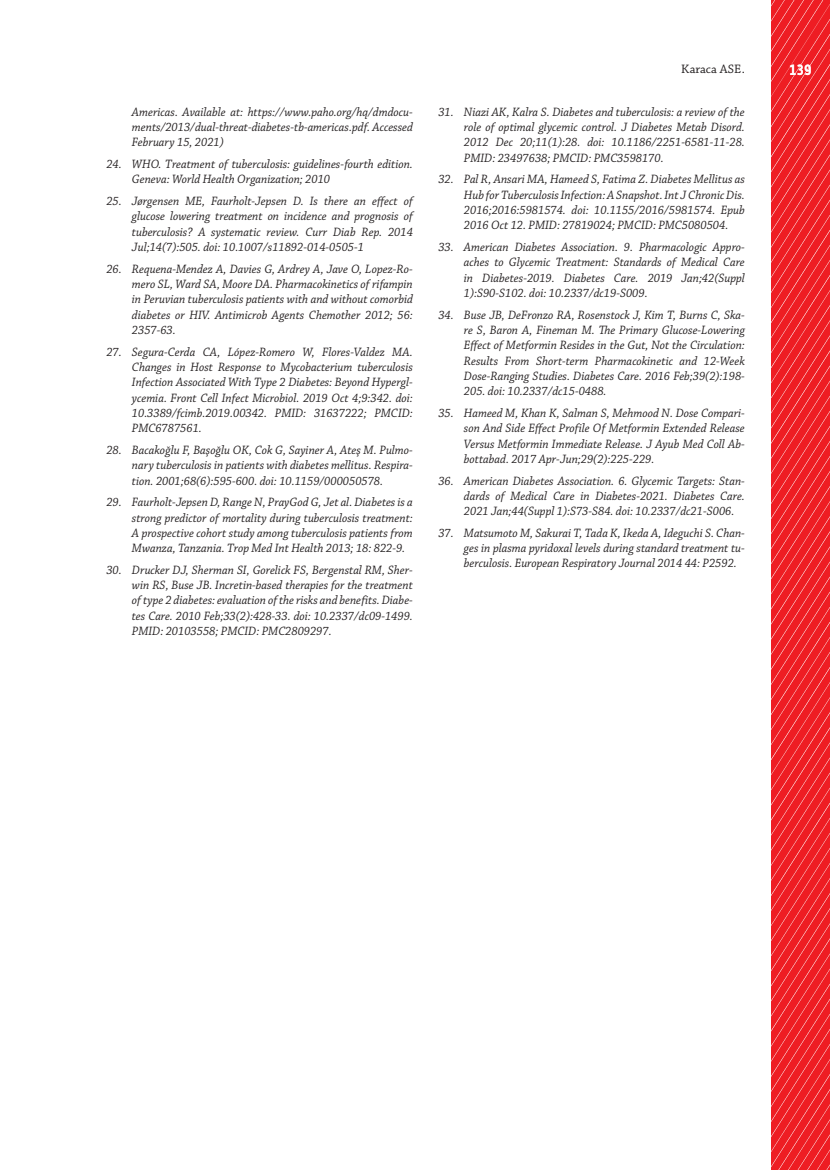
<style>
.page{position:relative;width:830px;height:1170px;background:#fff}
.page>*{position:absolute;margin:0;border:0;box-sizing:border-box;transform-origin:0 0}
.t1{font:700 15px "Alwyn OT";color:#fff;scale:.85 1}
.t2{font:12.9px "Chaparral Pro";color:#231f20}
.t3{font:italic 12.75px/15.3px "Chaparral Pro";color:#231f20;text-align:justify;scale:.95 1}
</style>
<div class="page">
<svg style="left:771px;top:0;width:58px;height:1169px"></svg>
<p class="t3" style="left:132px;top:105px;width:297px">Americas. Available at: https://www.paho.org/hq/dmdocu&shy;ments/2013/dual-threat-diabetes-tb-americas.pdf. Accessed February 15, 2021)</p>
<p class="t3" style="left:132px;top:157px;width:297px;text-indent:-26px">24. WHO. Treatment of tuberculosis: guidelines-fourth edition.<br>Geneva: World Health Organization; 2010</p>
<p class="t3" style="left:132px;top:194px;width:297px;text-indent:-26px">25. Jørgensen ME, Faurholt-Jepsen D. Is there an effect of glucose lowering treatment on incidence and prognosis of tuberculosis? A systematic review. Curr Diab Rep. 2014<br>Jul;14(7):505. doi: 10.1007/s11892-014-0505-1</p>
<p class="t3" style="left:132px;top:261px;width:297px;text-indent:-26px">26. Requena-Mendez A, Davies G, Ardrey A, Jave O, Lopez-Ro&shy;mero SL, Ward SA, Moore DA. Pharmacokinetics of rifampin in Peruvian tuberculosis patients with and without comorbid diabetes or HIV. Antimicrob Agents Chemother 2012; 56:<br>2357-63.</p>
<p class="t3" style="left:132px;top:344px;width:297px;text-indent:-26px">27. Segura-Cerda CA, López-Romero W, Flores-Valdez MA.<br>Changes in Host Response to Mycobacterium tuberculosis Infection Associated With Type 2 Diabetes: Beyond Hypergl&shy;ycemia. Front Cell Infect Microbiol. 2019 Oct 4;9:342. doi:<br>10.3389/fcimb.2019.00342. PMID: 31637222; PMCID:<br>PMC6787561.</p>
<p class="t3" style="left:132px;top:442px;width:297px;text-indent:-26px">28. Bacakoğlu F, Başoğlu OK, Cok G, Sayiner A, Ateş M. Pulmo&shy;nary tuberculosis in patients with diabetes mellitus. Respira&shy;tion. 2001;68(6):595-600. doi: 10.1159/000050578.</p>
<p class="t3" style="left:132px;top:495px;width:297px;text-indent:-26px">29. Faurholt-Jepsen D, Range N, PrayGod G, Jet al. Diabetes is a strong predictor of mortality during tuberculosis treatment:<br>A prospective cohort study among tuberculosis patients from Mwanza, Tanzania. Trop Med Int Health 2013; 18: 822-9.</p>
<p class="t3" style="left:132px;top:562px;width:297px;text-indent:-26px">30. Drucker DJ, Sherman SI, Gorelick FS, Bergenstal RM, Sher&shy;win RS, Buse JB. Incretin-based therapies for the treatment of type 2 diabetes: evaluation of the risks and benefits. Diabe&shy;tes Care. 2010 Feb;33(2):428-33. doi: 10.2337/dc09-1499.<br>PMID: 20103558; PMCID: PMC2809297.</p>
<p class="t2" style="left:681px;top:62px;width:65px">Karaca ASE.</p>
<p class="t1" style="left:788px;top:61px;width:28px">139</p>
<p class="t3" style="left:463px;top:105px;width:297px;text-indent:-26px">31. Niazi AK, Kalra S. Diabetes and tuberculosis: a review of the role of optimal glycemic control. J Diabetes Metab Disord.<br>2012 Dec 20;11(1):28. doi: 10.1186/2251-6581-11-28.<br>PMID: 23497638; PMCID: PMC3598170.</p>
<p class="t3" style="left:463px;top:172px;width:297px;text-indent:-26px">32. Pal R, Ansari MA, Hameed S, Fatima Z. Diabetes Mellitus as Hub for Tuberculosis Infection: A Snapshot. Int J Chronic Dis.<br>2016;2016:5981574. doi: 10.1155/2016/5981574. Epub 2016 Oct 12. PMID: 27819024; PMCID: PMC5080504.</p>
<p class="t3" style="left:463px;top:240px;width:297px;text-indent:-26px">33. American Diabetes Association. 9. Pharmacologic Appro&shy;aches to Glycemic Treatment: Standards of Medical Care in Diabetes-2019. Diabetes Care. 2019 Jan;42(Suppl 1):S90-S102. doi: 10.2337/dc19-S009.</p>
<p class="t3" style="left:463px;top:307px;width:297px;text-indent:-26px">34. Buse JB, DeFronzo RA, Rosenstock J, Kim T, Burns C, Ska&shy;re S, Baron A, Fineman M. The Primary Glucose-Lowering Effect of Metformin Resides in the Gut, Not the Circulation:<br>Results From Short-term Pharmacokinetic and 12-Week Dose-Ranging Studies. Diabetes Care. 2016 Feb;39(2):198- 205. doi: 10.2337/dc15-0488.</p>
<p class="t3" style="left:463px;top:405px;width:297px;text-indent:-26px">35. Hameed M, Khan K, Salman S, Mehmood N. Dose Compari&shy;son And Side Effect Profile Of Metformin Extended Release Versus Metformin Immediate Release. J Ayub Med Coll Ab&shy;bottabad. 2017 Apr-Jun;29(2):225-229.</p>
<p class="t3" style="left:463px;top:473px;width:297px;text-indent:-26px">36. American Diabetes Association. 6. Glycemic Targets: Stan&shy;dards of Medical Care in Diabetes-2021. Diabetes Care.<br>2021 Jan;44(Suppl 1):S73-S84. doi: 10.2337/dc21-S006.</p>
<p class="t3" style="left:463px;top:525px;width:297px;text-indent:-26px">37. Matsumoto M, Sakurai T, Tada K, Ikeda A, Ideguchi S. Chan&shy;ges in plasma pyridoxal levels during standard treatment tu&shy;berculosis. European Respiratory Journal 2014 44: P2592.</p>
</div>
